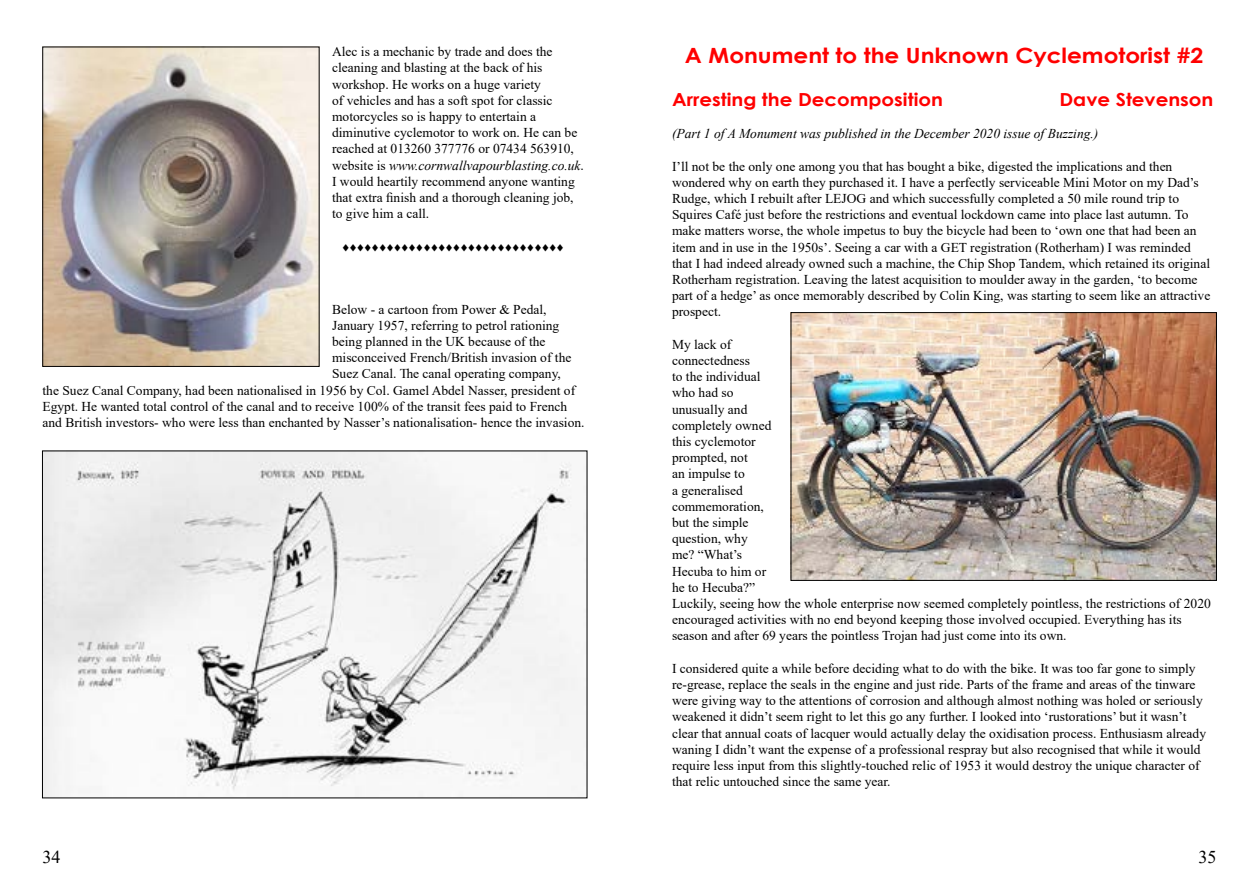
<style>
.page{position:relative;width:1259px;height:893px;background:#fff}
.page>*{position:absolute;margin:0;border:0;box-sizing:border-box;transform-origin:0 0}
.t1{font:700 21px "Century Gothic";color:#f00;scale:1.1 1}
.t2{font:700 18px "Century Gothic";color:#f00;scale:1.1 1}
.t3{font:18px "Times New Roman";color:#000}
.t4{font:13.5px/16.2px "Times New Roman";color:#000}
.t5{font:italic 13.5px "Times New Roman";color:#000}
.t6{font:9px "Wingdings";color:#000;scale:1.1 1}
.s1{font-style:italic}
</style>
<div class="page">
<img style="left:45px;top:49px;width:272px;height:316px">
<img style="left:793px;top:314px;width:421px;height:265px">
<div style="left:791px;top:312px;width:425px;height:269px;border:1px solid #000"></div>
<img style="left:44px;top:453px;width:541px;height:343px">
<p class="t4" style="left:332px;top:43px;width:253px">Alec is a mechanic by trade and does the cleaning and blasting at the back of his workshop. He works on a huge variety<br>of vehicles and has a soft spot for classic motorcycles so is happy to entertain a diminutive cyclemotor to work on. He can be reached at 013260 377776 or 07434 563910, website is <span class="s1">www.cornwallvapourblasting.co.uk</span>.<br>I would heartily recommend anyone wanting that extra finish and a thorough cleaning job, to give him a call.</p>
<p class="t6" style="left:342px;top:243px;width:203px">▼▼▼▼▼▼▼▼▼▼▼▼▼▼▼▼▼▼▼▼▼▼▼▼▼▼▼▼▼▼</p>
<p class="t4" style="left:332px;top:300px;width:216px">Below - a cartoon from Power &amp; Pedal,</p>
<p class="t4" style="left:332px;top:317px;width:229px">January 1957, referring to petrol rationing</p>
<p class="t4" style="left:332px;top:333px;width:215px">being planned in the UK because of the</p>
<p class="t4" style="left:332px;top:349px;width:241px">misconceived French/British invasion of the</p>
<p class="t4" style="left:332px;top:365px;width:230px">Suez Canal. The canal operating company,</p>
<p class="t4" style="left:43px;top:381px;width:534px">the Suez Canal Company, had been nationalised in 1956 by Col. Gamel Abdel Nasser, president of</p>
<p class="t4" style="left:43px;top:398px;width:526px">Egypt. He wanted total control of the canal and to receive 100% of the transit fees paid to French</p>
<p class="t4" style="left:43px;top:414px;width:543px">and British investors- who were less than enchanted by Nasser’s nationalisation- hence the invasion.</p>
<h1 class="t1" style="left:685px;top:39px;width:473px">A Monument to the Unknown Cyclemotorist #2</h1>
<h2 class="t2" style="left:672px;top:86px;width:248px">Arresting the Decomposition</h2>
<h2 class="t2" style="left:1059px;top:86px;width:142px">Dave Stevenson</h2>
<p class="t5" style="left:672px;top:124px;width:428px">(Part 1 of A Monument was published in the December 2020 issue of Buzzing.)</p>
<p class="t4" style="left:672px;top:157px;width:540px">I’ll not be the only one among you that has bought a bike, digested the implications and then wondered why on earth they purchased it. I have a perfectly serviceable Mini Motor on my Dad’s Rudge, which I rebuilt after LEJOG and which successfully completed a 50 mile round trip to Squires Café just before the restrictions and eventual lockdown came into place last autumn. To make matters worse, the whole impetus to buy the bicycle had been to ‘own one that had been an item and in use in the 1950s’. Seeing a car with a GET registration (Rotherham) I was reminded that I had indeed already owned such a machine, the Chip Shop Tandem, which retained its original Rotherham registration. Leaving the latest acquisition to moulder away in the garden, ‘to become part of a hedge’ as once memorably described by Colin King, was starting to seem like an attractive prospect.</p>
<p class="t4" style="left:672px;top:336px;width:540px">My lack of<br>connectedness<br>to the individual<br>who had so<br>unusually and<br>completely owned<br>this cyclemotor<br>prompted, not<br>an impulse to<br>a generalised<br>commemoration,<br>but the simple<br>question, why<br>me? “What’s<br>Hecuba to him or<br>he to Hecuba?”<br>Luckily, seeing how the whole enterprise now seemed completely pointless, the restrictions of 2020 encouraged activities with no end beyond keeping those involved occupied. Everything has its season and after 69 years the pointless Trojan had just come into its own.</p>
<p class="t4" style="left:672px;top:660px;width:535px">I considered quite a while before deciding what to do with the bike. It was too far gone to simply re-grease, replace the seals in the engine and just ride. Parts of the frame and areas of the tinware were giving way to the attentions of corrosion and although almost nothing was holed or seriously weakened it didn’t seem right to let this go any further. I looked into ‘rustorations’ but it wasn’t clear that annual coats of lacquer would actually delay the oxidisation process. Enthusiasm already waning I didn’t want the expense of a professional respray but also recognised that while it would require less input from this slightly-touched relic of 1953 it would destroy the unique character of that relic untouched since the same year.</p>
<h2 class="t3" style="left:43px;top:844px;width:19px">34</h2>
<h2 class="t3" style="left:1198px;top:844px;width:19px">35</h2>
</div>
